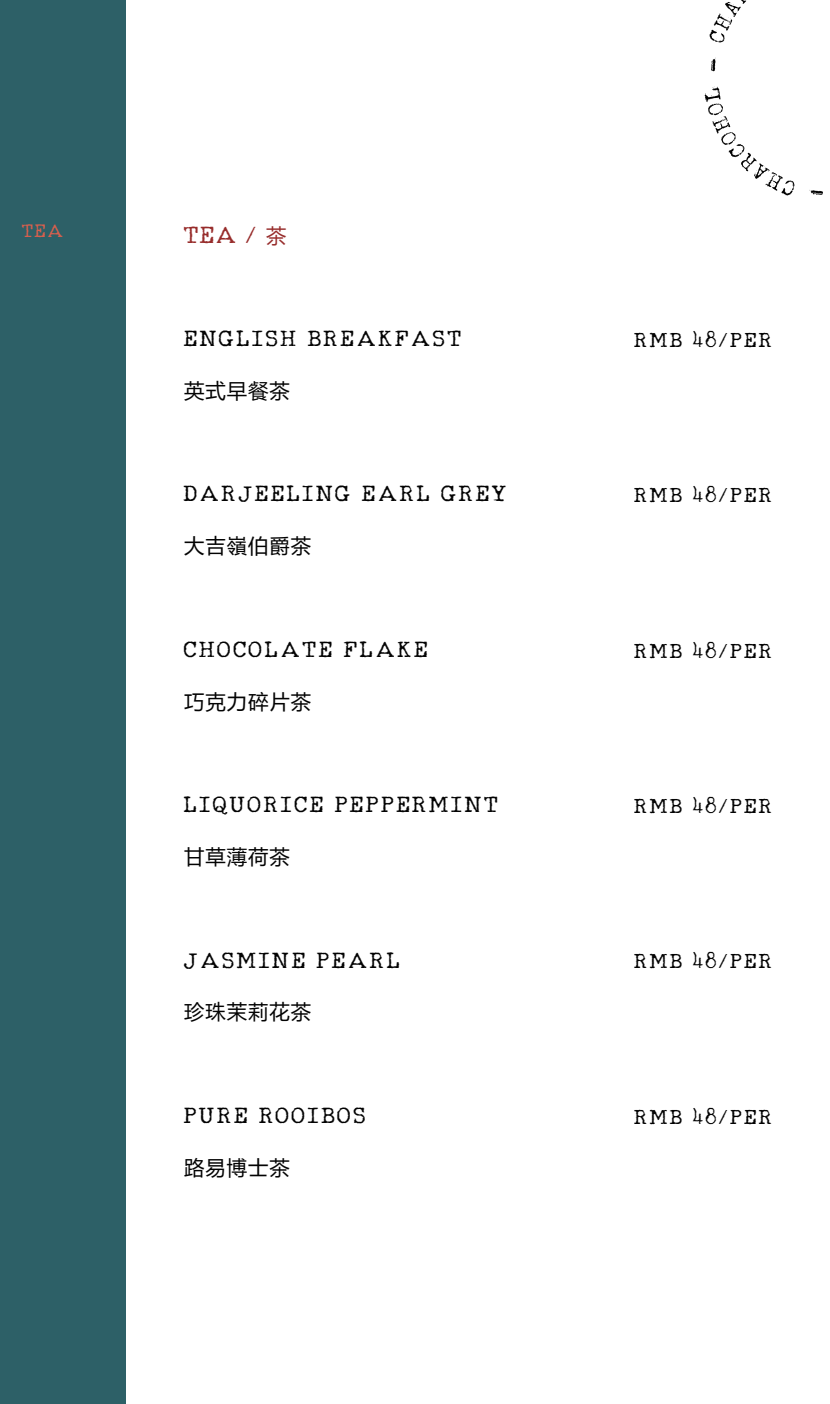
<style>
.page{position:relative;width:830px;height:1404px;background:#fff}
.page>*{position:absolute;margin:0;border:0;box-sizing:border-box;transform-origin:0 0}
.t1{font:49.5px "RM Typerighter old";color:#972c2b}
.t2{font:46.57px "RM Typerighter old";letter-spacing:.05em;color:#030303}
.t3{font:42.75px "RM Typerighter old";letter-spacing:.05em;color:#030303}
.t4{font:38.25px "RM Typerighter old";color:#d75f4e}
.t5{font:20.25px "Microsoft Ya Hei";letter-spacing:.05em;color:#030303}
.t6{font:20.25px "Microsoft Ya Hei";color:#972c2b}
</style>
<div class="page">
<div style="left:0;top:0;width:125px;height:1403px;background:#2d6067"></div>
<svg style="left:809px;top:190px;width:13px;height:5px"></svg>
<svg style="left:704px;top:86px;width:90px;height:109px"></svg>
<svg style="left:711px;top:58px;width:4px;height:13px"></svg>
<svg style="left:709px;top:0;width:38px;height:42px"></svg>
<p class="t4" style="left:22px;top:202px;width:43px">TEA</p>
<p class="t1" style="left:184px;top:196px;width:74px">TEA /</p>
<p class="t6" style="left:266px;top:221px;width:22px">茶</p>
<p class="t2" style="left:184px;top:303px;width:279px">ENGLISH BREAKFAST</p>
<p class="t5" style="left:184px;top:377px;width:107px">英式早餐茶</p>
<p class="t2" style="left:184px;top:458px;width:324px">DARJEELING EARL GREY</p>
<p class="t5" style="left:184px;top:532px;width:129px">大吉嶺伯爵茶</p>
<p class="t2" style="left:184px;top:613px;width:245px">CHOCOLATE FLAKE</p>
<p class="t5" style="left:184px;top:687px;width:129px">巧克力碎片茶</p>
<p class="t2" style="left:184px;top:768px;width:316px">LIQUORICE PEPPERMINT</p>
<p class="t5" style="left:184px;top:842px;width:107px">甘草薄荷茶</p>
<p class="t2" style="left:184px;top:924px;width:218px">JASMINE PEARL</p>
<p class="t5" style="left:184px;top:998px;width:129px">珍珠茉莉花茶</p>
<p class="t2" style="left:184px;top:1079px;width:183px">PURE ROOIBOS</p>
<p class="t5" style="left:184px;top:1153px;width:107px">路易博士茶</p>
<p class="t3" style="left:634px;top:307px;width:139px">RMB 48/PER</p>
<p class="t3" style="left:634px;top:462px;width:139px">RMB 48/PER</p>
<p class="t3" style="left:634px;top:617px;width:139px">RMB 48/PER</p>
<p class="t3" style="left:634px;top:773px;width:139px">RMB 48/PER</p>
<p class="t3" style="left:634px;top:928px;width:139px">RMB 48/PER</p>
<p class="t3" style="left:634px;top:1083px;width:139px">RMB 48/PER</p>
</div>
